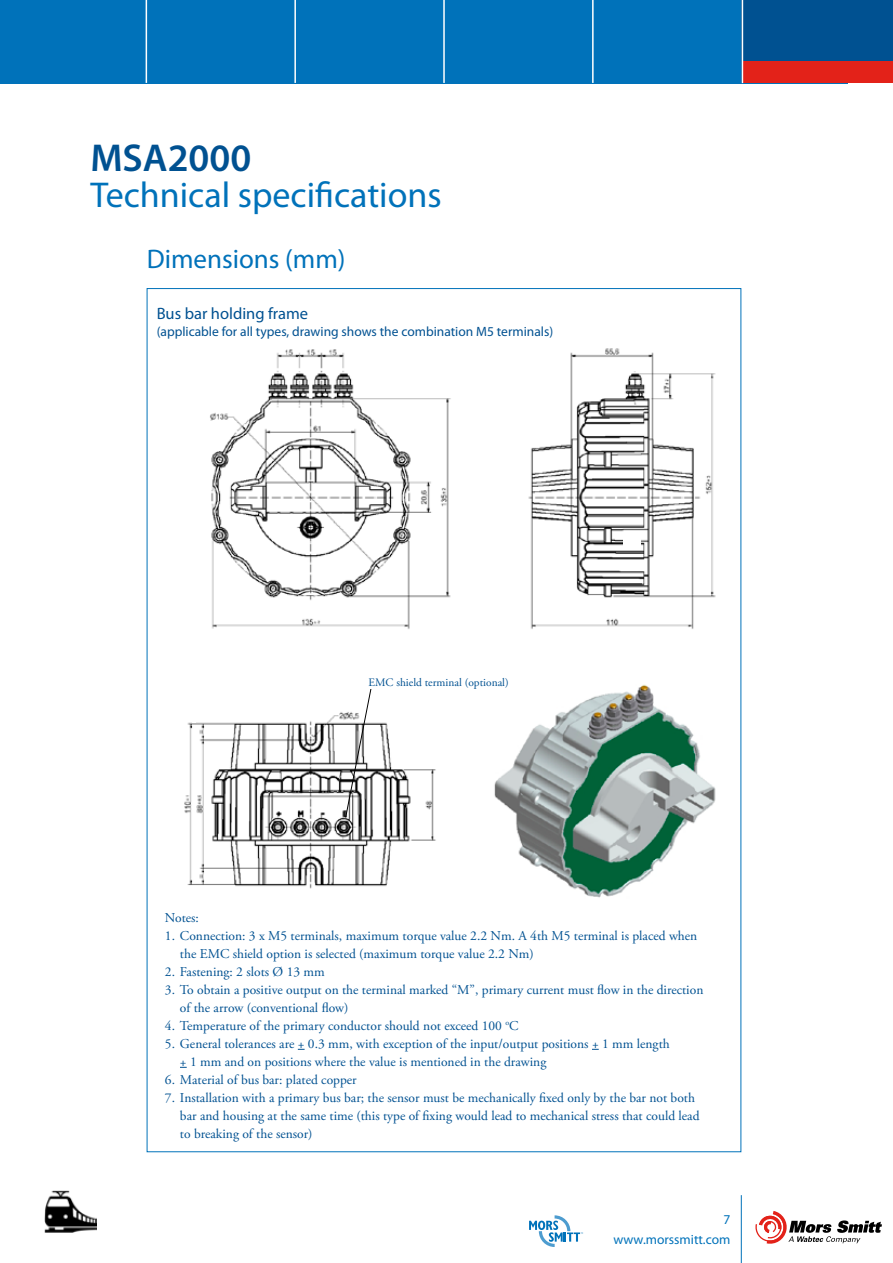
<style>
.page{position:relative;width:893px;height:1263px;background:#fff}
.page>*{position:absolute;margin:0;border:0;box-sizing:border-box;transform-origin:0 0}
.t1{font:600 39px "Myriad Pro";color:#005191}
.t2{font:36px "Myriad Pro";color:#0072ba}
.t3{font:27px "Myriad Pro";color:#0072ba}
.t4{font:16.5px "Myriad Pro";color:#005191}
.t5{font:13.5px/18px "Adobe Garamond Pro";color:#005191}
.t6{font:13.5px "Myriad Pro";color:#005191}
.t7{font:13.5px/19.5px "Myriad Pro";color:#0072ba;text-align:right}
.t8{font:11.4px "Adobe Garamond Pro";color:#005191}
</style>
<div class="page">
<div style="left:0;top:0;width:847px;height:83px;background:#0072ba"></div>
<div style="left:742px;top:0;width:151px;height:83px;background:#005191"></div>
<div style="left:742px;top:62px;width:151px;height:21px;background:#e32219"></div>
<hr style="left:146px;top:0;width:1px;height:83px;background:#fff">
<hr style="left:294px;top:0;width:2px;height:83px;background:#fff">
<hr style="left:443px;top:0;width:2px;height:83px;background:#fff">
<hr style="left:592px;top:0;width:2px;height:83px;background:#fff">
<hr style="left:741px;top:1195px;width:1px;height:68px;background:#0072ba">
<hr style="left:742px;top:0;width:1px;height:83px;background:#fff">
<svg style="left:529px;top:1215px;width:54px;height:32px"></svg>
<img style="left:44px;top:1191px;width:52px;height:41px">
<svg style="left:755px;top:1211px;width:127px;height:33px"></svg>
<img style="left:184px;top:348px;width:532px;height:550px">
<svg style="left:345px;top:687px;width:27px;height:131px"></svg>
<div style="left:623px;top:539px;width:18px;height:6px;background:#fff"></div>
<svg style="left:268px;top:689px;width:9px;height:4px"></svg>
<div style="left:306px;top:689px;width:9px;height:5px;background:#fff"></div>
<hr style="left:192px;top:713px;width:4px;height:10px;background:#fff">
<div style="left:368px;top:677px;width:143px;height:12px;background:#fff"></div>
<h1 class="t1" style="left:90px;top:133px;width:162px">MSA2000</h1>
<h2 class="t2" style="left:90px;top:172px;width:353px">Technical specifications</h2>
<h3 class="t3" style="left:147px;top:242px;width:200px">Dimensions (mm)</h3>
<p class="t4" style="left:157px;top:304px;width:153px">Bus bar holding frame</p>
<p class="t6" style="left:157px;top:323px;width:398px">(applicable for all types, drawing shows the combination M5 terminals)</p>
<p class="t8" style="left:368px;top:675px;width:142px">EMC shield terminal (optional)</p>
<p class="t5" style="left:165px;top:909px;width:35px">Notes:</p>
<p class="t5" style="left:180px;top:927px;width:519px;text-indent:-15px">1. Connection: 3 x M5 terminals, maximum torque value 2.2 Nm. A 4th M5 terminal is placed when the EMC shield option is selected (maximum torque value 2.2 Nm)</p>
<p class="t5" style="left:165px;top:963px;width:161px">2. Fastening: 2 slots Ø 13 mm</p>
<p class="t5" style="left:180px;top:981px;width:525px;text-indent:-15px">3. To obtain a positive output on the terminal marked “M”, primary current must flow in the direction of the arrow (conventional flow)</p>
<p class="t5" style="left:165px;top:1017px;width:355px">4. Temperature of the primary conductor should not exceed 100 <sup>o</sup>C</p>
<p class="t5" style="left:180px;top:1035px;width:491px;text-indent:-15px">5. General tolerances are + 0.3 mm, with exception of the input/output positions + 1 mm length + 1 mm and on positions where the value is mentioned in the drawing</p>
<p class="t5" style="left:165px;top:1071px;width:193px">6. Material of bus bar: plated copper</p>
<p class="t5" style="left:180px;top:1089px;width:521px;text-indent:-15px">7. Installation with a primary bus bar; the sensor must be mechanically fixed only by the bar not both bar and housing at the same time (this type of fixing would lead to mechanical stress that could lead to breaking of the sensor)</p>
<p class="t7" style="left:613px;top:1210px;width:118px">7 www.morssmitt.com</p>
</div>
